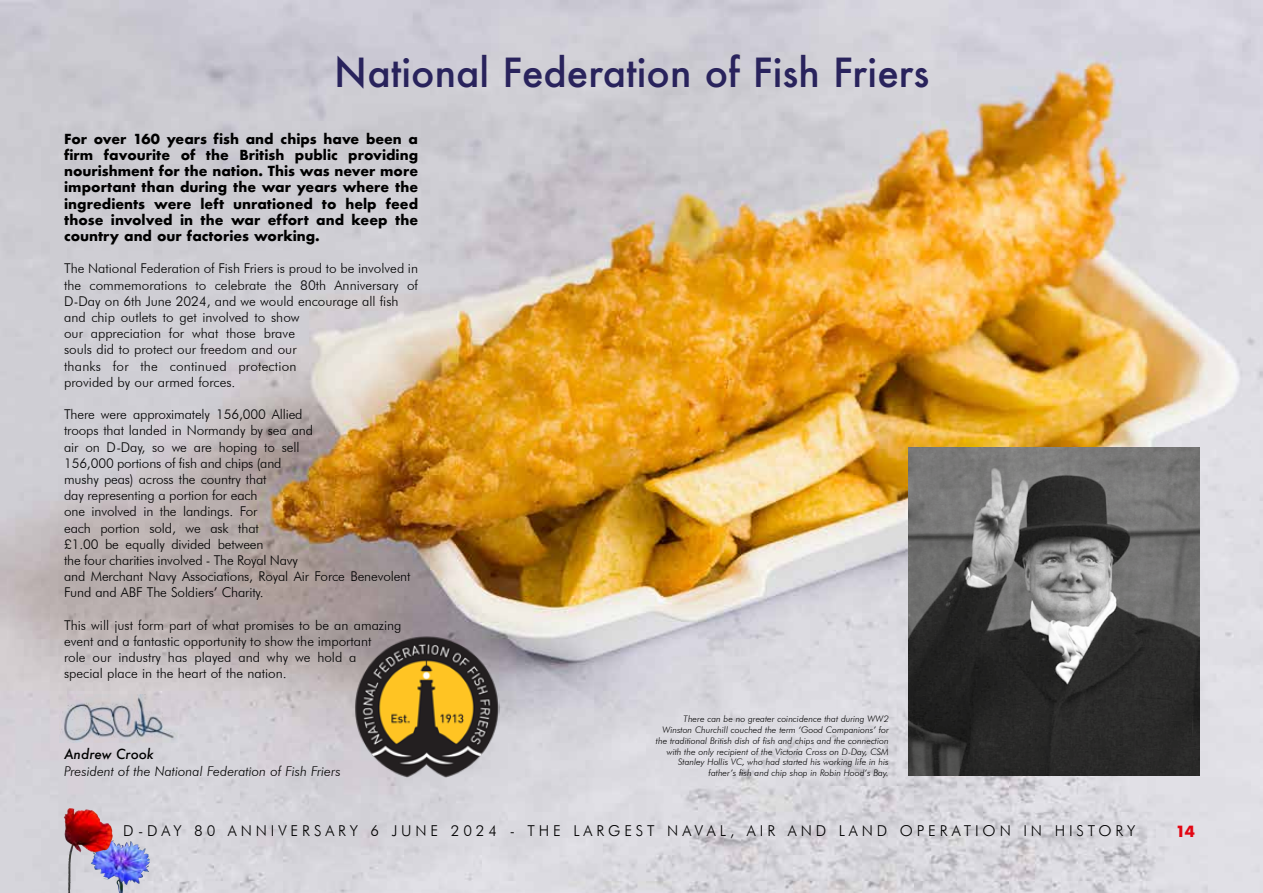
<style>
.page{position:relative;width:1263px;height:893px;background:#fff}
.page>*{position:absolute;margin:0;border:0;box-sizing:border-box;transform-origin:0 0}
.t1{font:500 39px "Futura";color:#29235c}
.t2{font:300 15px "Futura BT";letter-spacing:.26em;color:#000}
.t3{font:700 15px "Futura";color:#e30613}
.t4{font:300 13.5px/16.2px "Futura BT";color:#000}
.t5{font:700 13.5px/16.2px "Futura";color:#000;text-align:justify}
.t6{font:italic 300 13.5px "Futura BT";color:#000}
.t7{font:italic 500 13.5px "Futura";color:#000}
.t8{font:italic 300 9px/10.8px "Futura BT";color:#000;text-align:right}
</style>
<div class="page">
<img style="left:0;top:0;width:1263px;height:893px">
<img style="left:99px;top:840px;width:14px;height:5px">
<img style="left:64px;top:808px;width:8px;height:53px">
<img style="left:354px;top:634px;width:146px;height:146px">
<img style="left:908px;top:447px;width:291px;height:329px">
<img style="left:60px;top:695px;width:118px;height:48px">
<h1 class="t1" style="left:334px;top:46px;width:597px">National Federation of Fish Friers</h1>
<p class="t5" style="left:64px;top:131px;width:356px">For over 160 years fish and chips have been a firm favourite of the British public providing nourishment for the nation. This was never more important than during the war years where the ingredients were left unrationed to help feed those involved in the war effort and keep the country and our factories working.</p>
<p class="t4" style="left:64px;top:260px;width:355px">The National Federation of Fish Friers is proud to be involved in the commemorations to celebrate the 80th Anniversary of D-Day on 6th June 2024, and we would encourage all fish and chip outlets to get involved to show<br>our appreciation for what those brave<br>souls did to protect our freedom and our<br>thanks for the continued protection<br>provided by our armed forces.</p>
<p class="t4" style="left:64px;top:406px;width:348px">There were approximately 156,000 Allied<br>troops that landed in Normandy by sea and<br>air on D-Day, so we are hoping to sell<br>156,000 portions of fish and chips (and<br>mushy peas) across the country that<br>day representing a portion for each<br>one involved in the landings. For<br>each portion sold, we ask that<br>£1.00 be equally divided between<br>the four charities involved - The Royal Navy<br>and Merchant Navy Associations, Royal Air Force Benevolent Fund and ABF The Soldiers’ Charity.</p>
<p class="t4" style="left:64px;top:617px;width:339px">This will just form part of what promises to be an amazing event and a fantastic opportunity to show the important<br>role our industry has played and why we hold a<br>special place in the heart of the nation.</p>
<p class="t7" style="left:64px;top:745px;width:91px">Andrew Crook</p>
<p class="t6" style="left:64px;top:763px;width:278px">President of the National Federation of Fish Friers</p>
<p class="t8" style="left:656px;top:713px;width:234px">There can be no greater coincidence that during WW2<br>Winston Churchill couched the term ‘Good Companions’ for the traditional British dish of fish and chips and the connection with the only recipient of the Victoria Cross on D-Day, CSM Stanley Hollis VC, who had started his working life in his father’s fish and chip shop in Robin Hood’s Bay.</p>
<p class="t2" style="left:123px;top:821px;width:1013px">D-DAY 80 ANNIVERSARY 6 JUNE 2024 - THE LARGEST NAVAL, AIR AND LAND OPERATION IN HISTORY</p>
<p class="t3" style="left:1175px;top:820px;width:21px">14</p>
</div>
